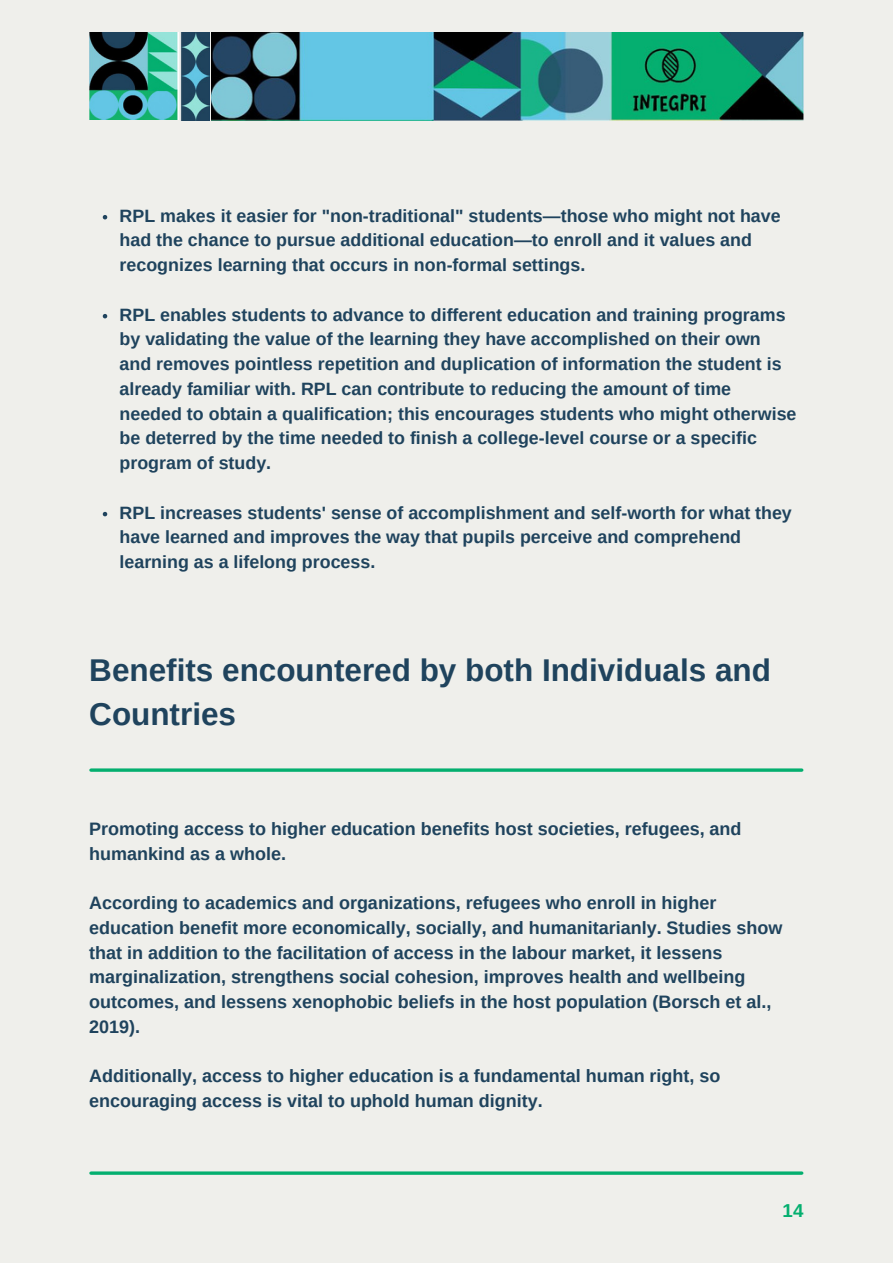
<style>
.page{position:relative;width:893px;height:1264px;background:#fff}
.page>*{position:absolute;margin:0;border:0;box-sizing:border-box;transform-origin:0 0}
.t1{font:700 31.5px/43.8px "Arimo";color:#1f435d}
.t2{font:700 18.75px "Arimo";color:#04af6f}
.t3{font:700 18px/24.8px "Arimo";color:#1f435d}
.t4{font:700 17.85px/24.8px "Arimo";color:#1f435d}
</style>
<div class="page">
<div style="left:0;top:0;width:892px;height:1262px;background:#efefeb"></div>
<hr style="left:91px;top:1171px;width:710px;height:3px;background:#04af6f">
<img style="left:212px;top:32px;width:591px;height:89px">
<img style="left:89px;top:32px;width:89px;height:88px">
<img style="left:180px;top:33px;width:30px;height:87px">
<svg style="left:103px;top:215px;width:4px;height:4px"></svg>
<svg style="left:103px;top:314px;width:4px;height:4px"></svg>
<svg style="left:103px;top:512px;width:4px;height:4px"></svg>
<hr style="left:91px;top:768px;width:710px;height:3px;background:#04af6f">
<p class="t4" style="left:120px;top:203px;width:662px">RPL makes it easier for "non-traditional" students—those who might not have had the chance to pursue additional education—to enroll and it values and recognizes learning that occurs in non-formal settings.</p>
<p class="t4" style="left:120px;top:302px;width:678px">RPL enables students to advance to different education and training programs by validating the value of the learning they have accomplished on their own and removes pointless repetition and duplication of information the student is already familiar with. RPL can contribute to reducing the amount of time needed to obtain a qualification; this encourages students who might otherwise be deterred by the time needed to finish a college-level course or a specific program of study.</p>
<p class="t4" style="left:120px;top:500px;width:673px">RPL increases students' sense of accomplishment and self-worth for what they have learned and improves the way that pupils perceive and comprehend learning as a lifelong process.</p>
<p class="t1" style="left:89px;top:648px;width:683px">Benefits encountered by both Individuals and<br>Countries</p>
<p class="t3" style="left:89px;top:816px;width:653px">Promoting access to higher education benefits host societies, refugees, and humankind as a whole.</p>
<p class="t3" style="left:89px;top:890px;width:694px">According to academics and organizations, refugees who enroll in higher education benefit more economically, socially, and humanitarianly. Studies show that in addition to the facilitation of access in the labour market, it lessens marginalization, strengthens social cohesion, improves health and wellbeing outcomes, and lessens xenophobic beliefs in the host population (Borsch et al., 2019).</p>
<p class="t3" style="left:89px;top:1063px;width:632px">Additionally, access to higher education is a fundamental human right, so encouraging access is vital to uphold human dignity.</p>
<p class="t2" style="left:782px;top:1200px;width:22px">14</p>
</div>
